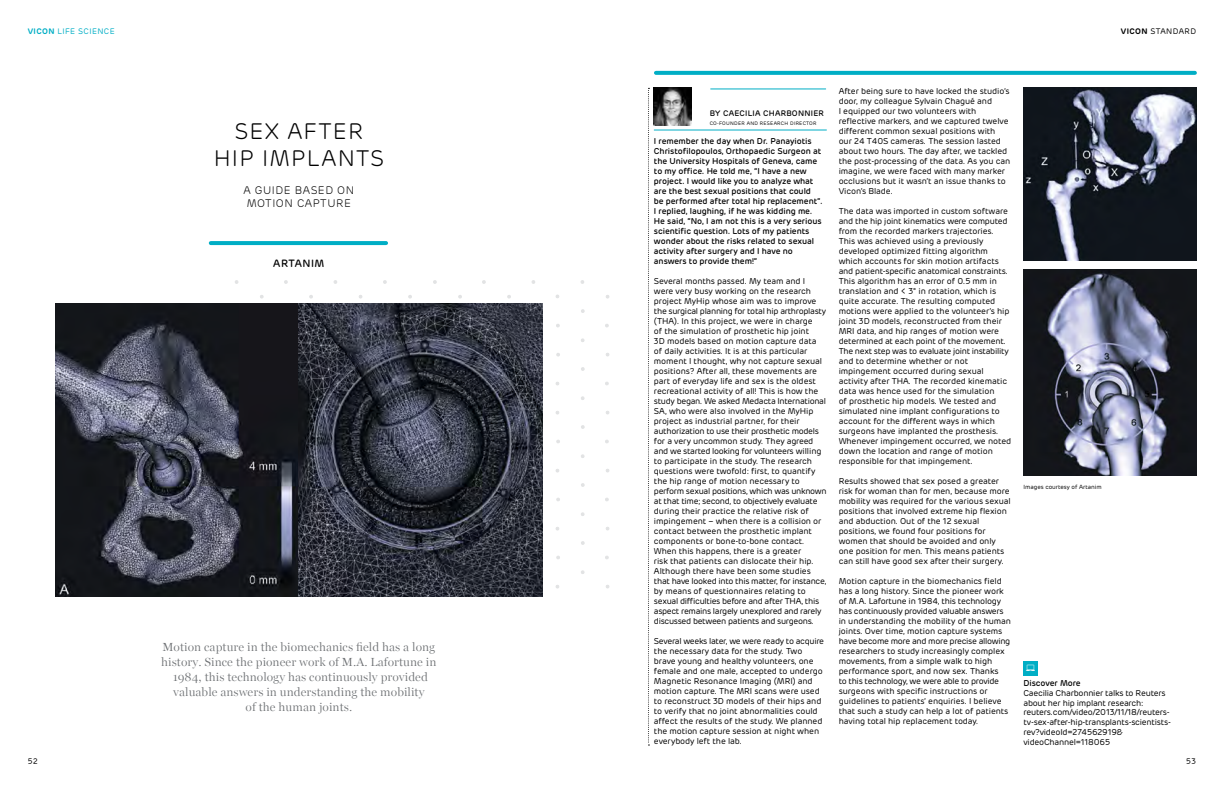
<style>
.page{position:relative;width:1224px;height:792px;background:#fff}
.page>*{position:absolute;margin:0;border:0;box-sizing:border-box;transform-origin:0 0}
.t1{font:300 22.5px/27px "Rubrik";letter-spacing:.05em;color:#000;text-align:center}
.t2{font:300 12px/15px "SD Georgia";color:#6c6f72;text-align:center}
.t3{font:300 11px/13px "Rubrik";letter-spacing:.05em;color:#000;text-align:center}
.t4{font:500 10.6px "Rubrik";letter-spacing:.05em;color:#000}
.t5{font:9.6px "Sosa";color:#fff}
.t6{font:8.5px/10px "Rubrik";letter-spacing:-.01em;color:#000}
.t7{font:500 8.5px/10px "Rubrik";letter-spacing:-.01em;color:#000}
.t8{font:500 8px "Rubrik";color:#000}
.t9{font:8px "Rubrik";letter-spacing:.05em;color:#000}
.t10{font:8px "Rubrik";letter-spacing:.05em;color:#00aec5}
.t11{font:6px "Rubrik";color:#000}
.t12{font:5px "Rubrik";letter-spacing:.05em;color:#000}
.s1{font-weight:600}
</style>
<div class="page">
<svg style="left:556px;top:556px;width:4px;height:3px"></svg>
<svg style="left:581px;top:541px;width:4px;height:4px"></svg>
<svg style="left:581px;top:570px;width:4px;height:4px"></svg>
<svg style="left:605px;top:556px;width:4px;height:3px"></svg>
<svg style="left:556px;top:498px;width:4px;height:3px"></svg>
<svg style="left:235px;top:280px;width:4px;height:4px"></svg>
<svg style="left:260px;top:295px;width:4px;height:4px"></svg>
<svg style="left:284px;top:280px;width:4px;height:4px"></svg>
<svg style="left:309px;top:295px;width:4px;height:4px"></svg>
<svg style="left:333px;top:280px;width:4px;height:4px"></svg>
<svg style="left:383px;top:280px;width:4px;height:4px"></svg>
<svg style="left:408px;top:295px;width:4px;height:4px"></svg>
<svg style="left:433px;top:280px;width:4px;height:4px"></svg>
<svg style="left:458px;top:295px;width:4px;height:4px"></svg>
<svg style="left:482px;top:280px;width:4px;height:4px"></svg>
<svg style="left:507px;top:295px;width:4px;height:4px"></svg>
<svg style="left:531px;top:280px;width:4px;height:4px"></svg>
<svg style="left:556px;top:324px;width:4px;height:4px"></svg>
<svg style="left:580px;top:280px;width:4px;height:4px"></svg>
<svg style="left:581px;top:309px;width:4px;height:4px"></svg>
<svg style="left:581px;top:338px;width:4px;height:4px"></svg>
<svg style="left:605px;top:324px;width:4px;height:4px"></svg>
<svg style="left:556px;top:353px;width:4px;height:4px"></svg>
<svg style="left:556px;top:440px;width:4px;height:3px"></svg>
<svg style="left:581px;top:367px;width:4px;height:4px"></svg>
<svg style="left:581px;top:396px;width:4px;height:4px"></svg>
<svg style="left:605px;top:382px;width:4px;height:3px"></svg>
<svg style="left:581px;top:425px;width:4px;height:4px"></svg>
<svg style="left:581px;top:454px;width:4px;height:4px"></svg>
<svg style="left:605px;top:440px;width:4px;height:3px"></svg>
<svg style="left:581px;top:483px;width:4px;height:4px"></svg>
<svg style="left:581px;top:512px;width:4px;height:4px"></svg>
<svg style="left:605px;top:498px;width:4px;height:3px"></svg>
<img style="left:1023px;top:88px;width:174px;height:173px">
<img style="left:55px;top:303px;width:488px;height:294px">
<img style="left:1023px;top:269px;width:174px;height:207px">
<svg style="left:656px;top:71px;width:539px;height:4px;background:#08b0c6"></svg>
<svg style="left:211px;top:241px;width:175px;height:4px"></svg>
<div style="left:1023px;top:661px;width:15px;height:14px;background:#00aec5"></div>
<img style="left:654px;top:88px;width:37px;height:37px">
<hr style="left:711px;top:88px;width:115px;height:1px;background:#00aec5">
<hr style="left:654px;top:130px;width:172px;height:1px;background:#00aec5">
<svg style="left:648px;top:88px;width:1px;height:658px"></svg>
<p class="t10" style="left:28px;top:26px;width:88px"><span class="s1">VICON</span> LIFE SCIENCE</p>
<p class="t9" style="left:1121px;top:26px;width:77px"><span class="s1">VICON</span> STANDARD</p>
<h1 class="t1" style="left:214px;top:118px;width:172px">SEX AFTER<br>HIP IMPLANTS</h1>
<p class="t3" style="left:244px;top:184px;width:112px">A GUIDE BASED ON<br>MOTION CAPTURE</p>
<p class="t4" style="left:273px;top:257px;width:53px">ARTANIM</p>
<h2 class="t2" style="left:161px;top:640px;width:277px">Motion capture in the biomechanics field has a long history. Since the pioneer work of M.A. Lafortune in 1984, this technology has continuously provided valuable answers in understanding the mobility<br>of the human joints.</h2>
<p class="t8" style="left:710px;top:108px;width:25px">BY Caecilia</p>
<p class="t8" style="left:763px;top:108px;width:12px">Charbonnier</p>
<p class="t12" style="left:710px;top:120px;width:108px">CO-FOUNDER AND RESEARCH DIRECTOR</p>
<p class="t7" style="left:654px;top:136px;width:170px">I remember the day when Dr. Panayiotis Christofilopoulos, Orthopaedic Surgeon at the University Hospitals of Geneva, came to my office. He told me, “I have a new project. I would like you to analyze what are the best sexual positions that could be performed after total hip replacement”.<br>I replied, laughing, if he was kidding me.<br>He said, “No, I am not this is a very serious scientific question. Lots of my patients wonder about the risks related to sexual activity after surgery and I have no answers to provide them!”</p>
<p class="t6" style="left:654px;top:276px;width:174px">Several months passed. My team and I were very busy working on the research project MyHip whose aim was to improve the surgical planning for total hip arthroplasty (THA). In this project, we were in charge<br>of the simulation of prosthetic hip joint<br>3D models based on motion capture data of daily activities. It is at this particular moment I thought, why not capture sexual positions? After all, these movements are part of everyday life and sex is the oldest recreational activity of all! This is how the study began. We asked Medacta International SA, who were also involved in the MyHip project as industrial partner, for their authorization to use their prosthetic models for a very uncommon study. They agreed and we started looking for volunteers willing to participate in the study. The research questions were twofold: first, to quantify the hip range of motion necessary to perform sexual positions, which was unknown at that time; second, to objectively evaluate during their practice the relative risk of impingement – when there is a collision or contact between the prosthetic implant components or bone-to-bone contact.<br>When this happens, there is a greater<br>risk that patients can dislocate their hip.<br>Although there have been some studies that have looked into this matter, for instance, by means of questionnaires relating to sexual difficulties before and after THA, this aspect remains largely unexplored and rarely discussed between patients and surgeons.</p>
<p class="t6" style="left:654px;top:636px;width:172px">Several weeks later, we were ready to acquire the necessary data for the study. Two brave young and healthy volunteers, one female and one male, accepted to undergo Magnetic Resonance Imaging (MRI) and motion capture. The MRI scans were used to reconstruct 3D models of their hips and to verify that no joint abnormalities could affect the results of the study. We planned the motion capture session at night when everybody left the lab.</p>
<p class="t6" style="left:839px;top:86px;width:173px">After being sure to have locked the studio’s door, my colleague Sylvain Chagué and<br>I equipped our two volunteers with reflective markers, and we captured twelve different common sexual positions with our 24 T40S cameras. The session lasted about two hours. The day after, we tackled the post-processing of the data. As you can imagine, we were faced with many marker occlusions but it wasn’t an issue thanks to Vicon’s Blade.</p>
<p class="t6" style="left:839px;top:206px;width:174px">The data was imported in custom software and the hip joint kinematics were computed from the recorded markers trajectories.<br>This was achieved using a previously developed optimized fitting algorithm which accounts for skin motion artifacts and patient-specific anatomical constraints.<br>This algorithm has an error of 0.5 mm in translation and &lt; 3° in rotation, which is quite accurate. The resulting computed motions were applied to the volunteer’s hip joint 3D models, reconstructed from their MRI data, and hip ranges of motion were determined at each point of the movement.<br>The next step was to evaluate joint instability and to determine whether or not impingement occurred during sexual activity after THA. The recorded kinematic data was hence used for the simulation<br>of prosthetic hip models. We tested and simulated nine implant configurations to account for the different ways in which surgeons have implanted the prosthesis.<br>Whenever impingement occurred, we noted down the location and range of motion responsible for that impingement.</p>
<p class="t6" style="left:839px;top:476px;width:173px">Results showed that sex posed a greater risk for woman than for men, because more mobility was required for the various sexual positions that involved extreme hip flexion and abduction. Out of the 12 sexual positions, we found four positions for women that should be avoided and only one position for men. This means patients can still have good sex after their surgery.</p>
<p class="t6" style="left:839px;top:576px;width:174px">Motion capture in the biomechanics field has a long history. Since the pioneer work of M.A. Lafortune in 1984, this technology has continuously provided valuable answers in understanding the mobility of the human joints. Over time, motion capture systems have become more and more precise allowing researchers to study increasingly complex movements, from a simple walk to high performance sport, and now sex. Thanks<br>to this technology, we were able to provide surgeons with specific instructions or guidelines to patients’ enquiries. I believe that such a study can help a lot of patients having total hip replacement today.</p>
<p class="t11" style="left:1023px;top:483px;width:80px">Images courtesy of Artanim</p>
<p class="t5" style="left:1026px;top:663px;width:11px">7</p>
<p class="t7" style="left:1023px;top:678px;width:59px">Discover More</p>
<p class="t6" style="left:1023px;top:688px;width:149px">Caecilia Charbonnier talks to Reuters about her hip implant research: reuters.com/video/2013/11/18/reuters&shy;tv-sex-after-hip-transplants-scientists&shy;rev?videoId=274562919&amp; videoChannel=118065</p>
<p class="t9" style="left:28px;top:756px;width:11px">52</p>
<p class="t9" style="left:1186px;top:756px;width:11px">53</p>
</div>
